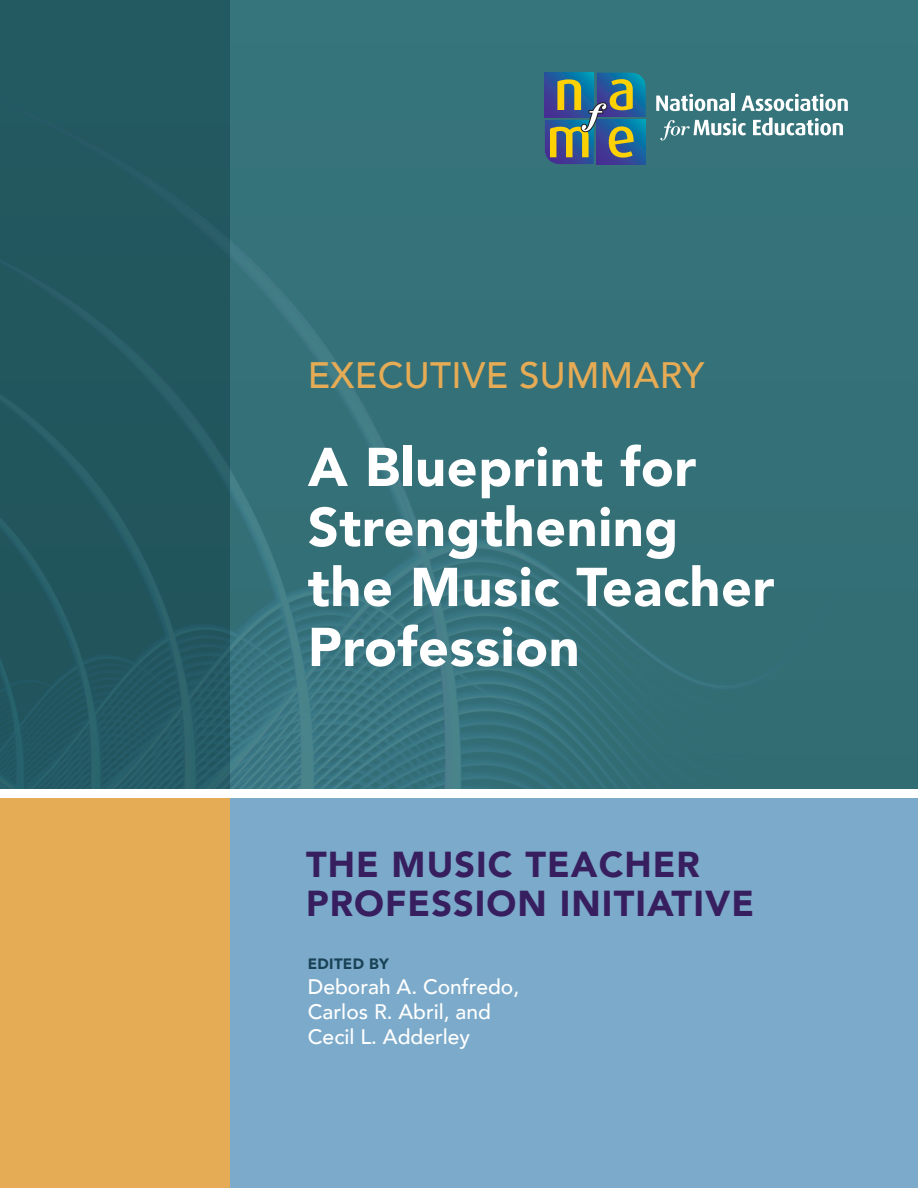
<style>
.page{position:relative;width:918px;height:1188px;background:#fff}
.page>*{position:absolute;margin:0;border:0;box-sizing:border-box;transform-origin:0 0}
.t1{font:900 54px/60px "Avenir";letter-spacing:.01em;color:#fff}
.t2{font:500 36.75px "Avenir";letter-spacing:.01em;color:#e6ab55}
.t3{font:900 36px/39px "Avenir";letter-spacing:.03em;color:#371e5e}
.t4{font:500 21px/25.2px "Avenir";color:#fff}
.t5{font:900 15px "Avenir";letter-spacing:.02em;color:#194256}
</style>
<div class="page">
<img style="left:230px;top:0;width:688px;height:789px">
<div style="left:0;top:791px;width:918px;height:397px;background:#7caaca"></div>
<div style="left:0;top:0;width:230px;height:789px;background:#23575f"></div>
<div style="left:0;top:793px;width:230px;height:395px;background:#e6ab55"></div>
<div style="left:0;top:789px;width:918px;height:9px;background:#fff"></div>
<svg style="left:545px;top:72px;width:101px;height:92px;background:#54757e"></svg>
<svg style="left:656px;top:94px;width:73px;height:17px"></svg>
<hr style="left:731px;top:93px;width:4px;height:18px;background:#fff">
<svg style="left:741px;top:94px;width:107px;height:17px"></svg>
<svg style="left:753px;top:118px;width:90px;height:17px"></svg>
<svg style="left:660px;top:118px;width:86px;height:22px"></svg>
<p class="t2" style="left:308px;top:360px;width:398px">EXECUTIVE SUMMARY</p>
<p class="t1" style="left:308px;top:442px;width:468px">A Blueprint for<br>Strengthening the Music Teacher<br>Profession</p>
<p class="t3" style="left:306px;top:848px;width:450px">THE MUSIC TEACHER<br>PROFESSION INITIATIVE</p>
<p class="t5" style="left:308px;top:957px;width:82px">EDITED BY</p>
<p class="t4" style="left:308px;top:976px;width:213px">Deborah A. Confredo,<br>Carlos R. Abril, and<br>Cecil L. Adderley</p>
</div>
